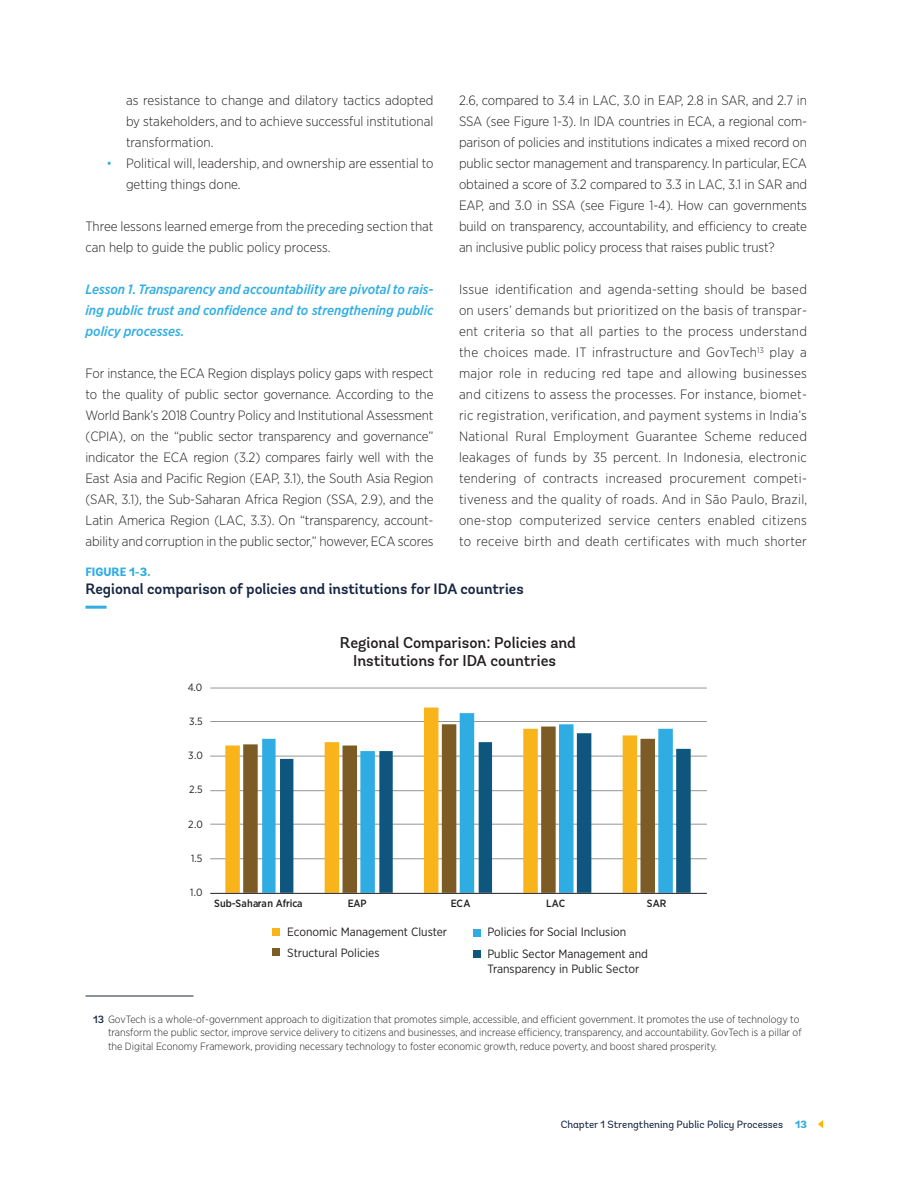
<style>
.page{position:relative;width:918px;height:1188px;background:#fff}
.page>*{position:absolute;margin:0;border:0;box-sizing:border-box;transform-origin:0 0}
.t1{font:500 15.6px/18.8px "Andes";color:#231f20;text-align:center}
.Figure_Title__Double{font:600 15px "Andes";color:#172642}
.t2{font:300 13.5px/21px "Gotham Narrow";color:#231f20;text-align:justify}
.t3{font:italic 500 13.5px/21px "Gotham Narrow";color:#30ade3;text-align:justify}
.t4{font:12px/20.5px "Gotham Narrow";color:#231f20}
.Figure_Title__Double-2{font:800 12px "Andes";color:#30ade3}
.Footnote_text{font:300 10.5px/13.5px "Gotham Narrow";color:#231f20}
.t5{font:10.5px "Andes";color:#172642}
.t6{font:500 10.5px "Gotham Narrow";letter-spacing:-.005em;color:#231f20}
.t7{font:10.5px "Gotham Narrow";color:#231f20}
.s1{color:#30ade3}
.s2{font-family:"Andes";font-weight:500;color:#172642}
.s3{font-weight:800;color:#30ade3}
</style>
<div class="page">
<svg style="left:818px;top:1120px;width:5px;height:8px"></svg>
<hr style="left:86px;top:996px;width:108px;height:1px;background:#172642">
<hr style="left:86px;top:606px;width:20px;height:3px;background:#30ade3">
<hr style="left:210px;top:858px;width:497px;height:1px;background:#939598">
<hr style="left:210px;top:824px;width:497px;height:1px;background:#939598">
<hr style="left:210px;top:790px;width:497px;height:1px;background:#939598">
<hr style="left:210px;top:756px;width:497px;height:1px;background:#939598">
<hr style="left:210px;top:721px;width:497px;height:1px;background:#939598">
<hr style="left:210px;top:688px;width:497px;height:1px;background:#939598">
<svg style="left:225px;top:708px;width:214px;height:185px"></svg>
<svg style="left:243px;top:724px;width:19px;height:169px;fill:#7c5c24"></svg>
<svg style="left:262px;top:713px;width:411px;height:180px"></svg>
<svg style="left:280px;top:733px;width:411px;height:160px"></svg>
<hr style="left:210px;top:893px;width:497px;height:1px;background:#231f20">
<div style="left:272px;top:928px;width:8px;height:8px;background:#f9b41b"></div>
<div style="left:272px;top:948px;width:8px;height:8px;background:#7c5c24"></div>
<div style="left:473px;top:929px;width:8px;height:8px;background:#2face2"></div>
<div style="left:473px;top:950px;width:8px;height:8px;background:#0f567f"></div>
<p class="t2" style="left:126px;top:89px;width:309px">as resistance to change and dilatory tactics adopted by stakeholders, and to achieve successful institutional transformation.</p>
<p class="t2" style="left:126px;top:152px;width:309px;text-indent:-20px"><span class="s1">•</span> Political will, leadership, and ownership are essential to getting things done.</p>
<p class="t2" style="left:86px;top:215px;width:350px">Three lessons learned emerge from the preceding section that can help to guide the public policy process.</p>
<p class="t3" style="left:86px;top:279px;width:350px">Lesson 1. Transparency and accountability are pivotal to rais&shy;ing public trust and confidence and to strengthening public policy processes.</p>
<p class="t2" style="left:86px;top:362px;width:350px">For instance, the ECA Region displays policy gaps with respect to the quality of public sector governance. According to the World Bank’s 2018 Country Policy and Institutional Assessment (CPIA), on the “public sector transparency and governance” indicator the ECA region (3.2) compares fairly well with the East Asia and Pacific Region (EAP, 3.1), the South Asia Region (SAR, 3.1), the Sub-Saharan Africa Region (SSA, 2.9), and the Latin America Region (LAC, 3.3). On “transparency, account&shy;ability and corruption in the public sector,” however, ECA scores</p>
<p class="t2" style="left:459px;top:89px;width:350px">2.6, compared to 3.4 in LAC, 3.0 in EAP, 2.8 in SAR, and 2.7 in SSA (see Figure 1-3). In IDA countries in ECA, a regional com&shy;parison of policies and institutions indicates a mixed record on public sector management and transparency. In particular, ECA obtained a score of 3.2 compared to 3.3 in LAC, 3.1 in SAR and EAP, and 3.0 in SSA (see Figure 1-4). How can governments build on transparency, accountability, and efficiency to create an inclusive public policy process that raises public trust?</p>
<p class="t2" style="left:459px;top:278px;width:350px">Issue identification and agenda-setting should be based on users’ demands but prioritized on the basis of transpar&shy;ent criteria so that all parties to the process understand the choices made. IT infrastructure and GovTech<sup>13</sup> play a major role in reducing red tape and allowing businesses and citizens to assess the processes. For instance, biomet&shy;ric registration, verification, and payment systems in India’s National Rural Employment Guarantee Scheme reduced leakages of funds by 35 percent. In Indonesia, electronic tendering of contracts increased procurement competi&shy;tiveness and the quality of roads. And in São Paulo, Brazil, one-stop computerized service centers enabled citizens to receive birth and death certificates with much shorter</p>
<p class="Figure_Title__Double-2" style="left:86px;top:564px;width:66px">FIGURE 1-3.</p>
<p class="Figure_Title__Double" style="left:86px;top:579px;width:440px">Regional comparison of policies and institutions for IDA countries</p>
<p class="t1" style="left:340px;top:633px;width:238px">Regional Comparison: Policies and<br>Institutions for IDA countries</p>
<p class="t7" style="left:188px;top:681px;width:16px">4.0</p>
<p class="t7" style="left:189px;top:715px;width:15px">3.5</p>
<p class="t7" style="left:188px;top:749px;width:16px">3.0</p>
<p class="t7" style="left:189px;top:783px;width:15px">2.5</p>
<p class="t7" style="left:188px;top:818px;width:16px">2.0</p>
<p class="t7" style="left:191px;top:851px;width:13px">1.5</p>
<p class="t7" style="left:190px;top:886px;width:14px">1.0</p>
<p class="t6" style="left:214px;top:897px;width:90px">Sub-Saharan Africa</p>
<p class="t6" style="left:348px;top:897px;width:20px">EAP</p>
<p class="t6" style="left:451px;top:897px;width:21px">ECA</p>
<p class="t6" style="left:546px;top:897px;width:21px">LAC</p>
<p class="t6" style="left:647px;top:897px;width:21px">SAR</p>
<p class="t4" style="left:287px;top:921px;width:161px">Economic Management Cluster<br>Structural Policies</p>
<p class="t4" style="left:487px;top:921px;width:162px;line-height:21.6px">Policies for Social Inclusion<br>Public Sector Management and</p>
<p class="t4" style="left:487px;top:958px;width:153px">Transparency in Public Sector</p>
<p class="Footnote_text" style="left:108px;top:1012px;width:695px;text-indent:-15px"><span class="s2">13</span> GovTech is a whole-of-government approach to digitization that promotes simple, accessible, and efficient government. It promotes the use of technology to transform the public sector, improve service delivery to citizens and businesses, and increase efficiency, transparency, and accountability. GovTech is a pillar of the Digital Economy Framework, providing necessary technology to foster economic growth, reduce poverty, and boost shared prosperity.</p>
<p class="t5" style="left:561px;top:1118px;width:248px">Chapter 1 Strengthening Public Policy Processes <span class="s3">13</span></p>
</div>
